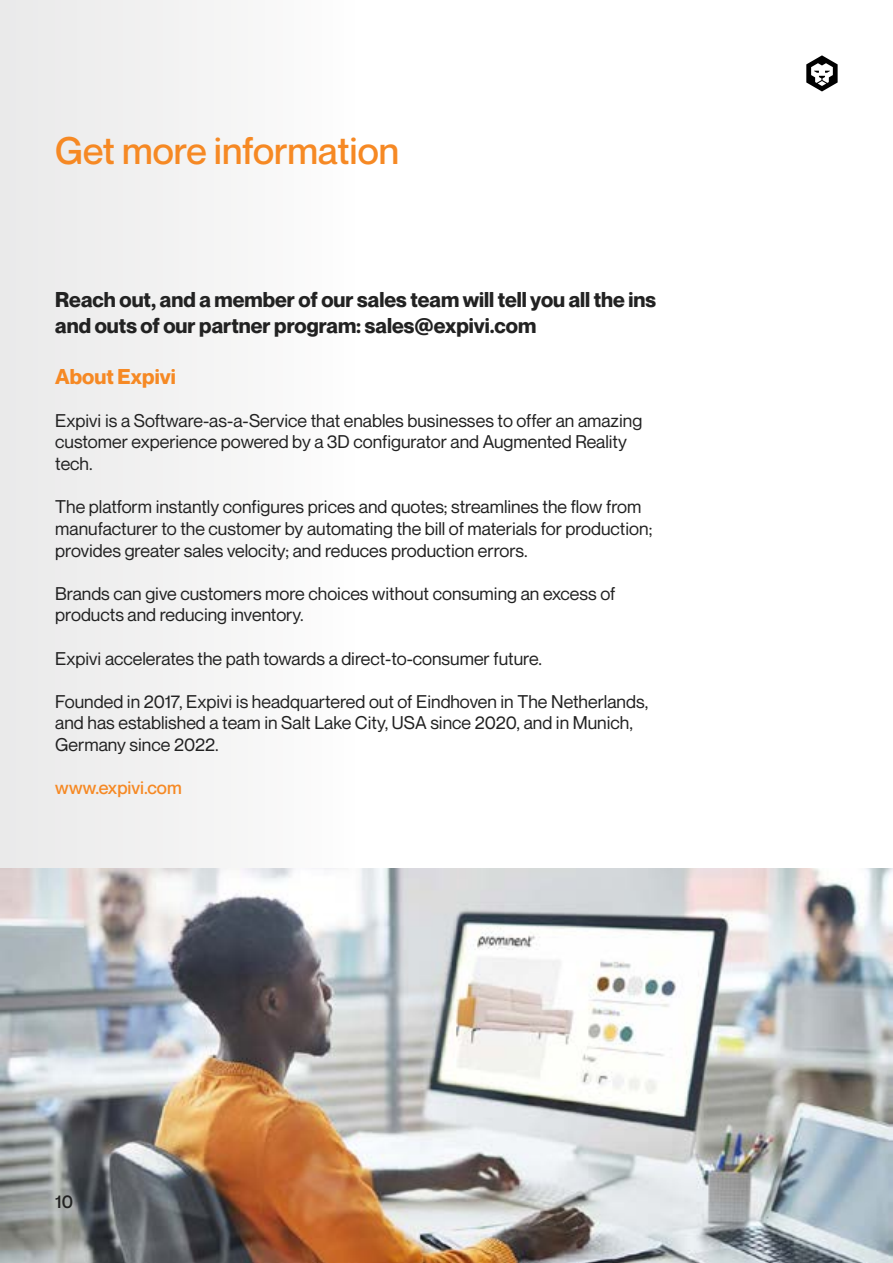
<style>
.page{position:relative;width:893px;height:1263px;background:#fff}
.page>*{position:absolute;margin:0;border:0;box-sizing:border-box;transform-origin:0 0}
.t1{font:500 37.5px "Neue Montreal";color:#f68924}
.t2{font:700 21px/25.5px "Neue Montreal";color:#222}
.t3{font:700 21px "Neue Montreal";color:#f68924}
.t4{font:18px/21.6px "Neue Montreal";color:#222}
.t5{font:500 18px "Neue Montreal";color:#f68924}
.t6{font:500 18px "Neue Montreal";color:#222}
</style>
<div class="page">
<div style="left:0;top:0;width:356px;height:1263px;background:#f3f2f2"></div>
<img style="left:1px;top:868px;width:891px;height:395px">
<svg style="left:806px;top:55px;width:32px;height:36px"></svg>
<svg style="left:892px;top:868px;width:1px;height:395px"></svg>
<h1 class="t1" style="left:55px;top:128px;width:345px">Get more information</h1>
<p class="t2" style="left:55px;top:287px;width:602px">Reach out, and a member of our sales team will tell you all the ins and outs of our partner program: sales@expivi.com</p>
<p class="t3" style="left:55px;top:363px;width:122px">About Expivi</p>
<p class="t4" style="left:55px;top:410px;width:589px">Expivi is a Software-as-a-Service that enables businesses to offer an amazing customer experience powered by a 3D configurator and Augmented Reality tech.</p>
<p class="t4" style="left:55px;top:496px;width:599px">The platform instantly configures prices and quotes; streamlines the flow from manufacturer to the customer by automating the bill of materials for production; provides greater sales velocity; and reduces production errors.</p>
<p class="t4" style="left:55px;top:583px;width:562px">Brands can give customers more choices without consuming an excess of products and reducing inventory.</p>
<p class="t4" style="left:55px;top:647px;width:488px">Expivi accelerates the path towards a direct-to-consumer future.</p>
<p class="t4" style="left:55px;top:691px;width:594px">Founded in 2017, Expivi is headquartered out of Eindhoven in The Netherlands, and has established a team in Salt Lake City, USA since 2020, and in Munich,<br>Germany since 2022.</p>
<p class="t5" style="left:55px;top:777px;width:128px">www.expivi.com</p>
<p class="t6" style="left:55px;top:1190px;width:19px">10</p>
</div>
